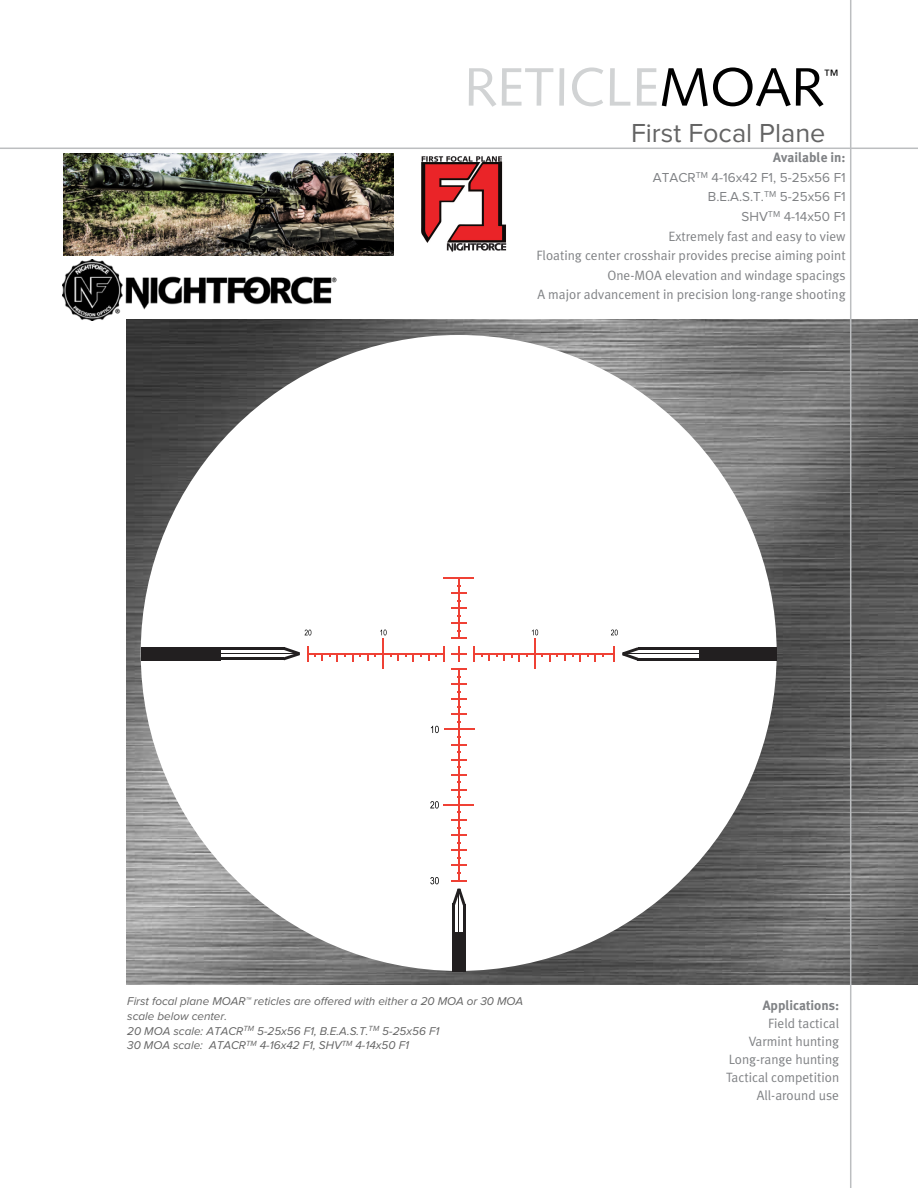
<style>
.page{position:relative;width:918px;height:1188px;background:#fff}
.page>*{position:absolute;margin:0;border:0;box-sizing:border-box;transform-origin:0 0}
.t1{font:54px "Syntax";color:#d1d3d4}
.t2{font:27px "Proxima Nova";color:#646464}
.t3{font:15px "Syntax";color:#000}
.t4{font:13.5px/18px "Meta Plus Normal";color:#808285;text-align:right}
.t5{font:13.5px/19.5px "Proxima Nova";color:#808285;text-align:right}
.t6{font:700 13.5px "Meta Plus";color:#808285}
.t7{font:italic 11.7px/14.7px "Proxima Nova";color:#646464}
.s1{color:#000}
</style>
<div class="page">
<img style="left:63px;top:260px;width:278px;height:60px">
<img style="left:126px;top:320px;width:792px;height:664px">
<div style="left:141px;top:335px;width:636px;height:636px;background:#fff;border-radius:50%"></div>
<hr style="left:850px;top:0;width:1px;height:1188px;background:#bcbec0">
<hr style="left:0;top:148px;width:918px;height:1px;background:#bcbec0">
<hr style="left:534px;top:639px;width:1px;height:30px;background:#ef4135">
<hr style="left:474px;top:653px;width:140px;height:1px;background:#ef4135">
<hr style="left:458px;top:578px;width:1px;height:60px;background:#ef4135">
<hr style="left:382px;top:638px;width:2px;height:31px;background:#ef4135">
<svg style="left:474px;top:646px;width:1px;height:15px"></svg>
<svg style="left:564px;top:654px;width:2px;height:7px"></svg>
<svg style="left:443px;top:646px;width:1px;height:15px"></svg>
<svg style="left:431px;top:726px;width:8px;height:7px"></svg>
<svg style="left:430px;top:801px;width:9px;height:8px"></svg>
<svg style="left:430px;top:877px;width:9px;height:7px"></svg>
<hr style="left:458px;top:669px;width:1px;height:212px;background:#ef4135">
<hr style="left:308px;top:653px;width:135px;height:1px;background:#ef4135">
<svg style="left:451px;top:646px;width:16px;height:15px"></svg>
<svg style="left:380px;top:630px;width:7px;height:5px"></svg>
<svg style="left:532px;top:629px;width:6px;height:6px"></svg>
<svg style="left:305px;top:630px;width:6px;height:5px"></svg>
<svg style="left:611px;top:630px;width:7px;height:5px"></svg>
<svg style="left:451px;top:638px;width:16px;height:1px"></svg>
<hr style="left:444px;top:578px;width:30px;height:1px;background:#ef4135">
<svg style="left:451px;top:668px;width:16px;height:2px"></svg>
<svg style="left:451px;top:684px;width:16px;height:1px"></svg>
<svg style="left:451px;top:699px;width:16px;height:1px"></svg>
<svg style="left:451px;top:714px;width:16px;height:1px"></svg>
<svg style="left:451px;top:593px;width:15px;height:1px"></svg>
<svg style="left:451px;top:608px;width:16px;height:1px"></svg>
<svg style="left:451px;top:623px;width:16px;height:1px"></svg>
<hr style="left:444px;top:729px;width:30px;height:1px;background:#ef4135">
<svg style="left:451px;top:744px;width:16px;height:1px"></svg>
<svg style="left:451px;top:759px;width:16px;height:1px"></svg>
<svg style="left:451px;top:774px;width:16px;height:1px"></svg>
<svg style="left:451px;top:789px;width:16px;height:1px"></svg>
<hr style="left:444px;top:804px;width:30px;height:1px;background:#ef4135">
<svg style="left:451px;top:819px;width:16px;height:2px"></svg>
<svg style="left:451px;top:835px;width:16px;height:1px"></svg>
<svg style="left:451px;top:850px;width:16px;height:1px"></svg>
<svg style="left:451px;top:865px;width:16px;height:1px"></svg>
<hr style="left:638px;top:647px;width:137px;height:3px;background:#221f20">
<hr style="left:637px;top:658px;width:138px;height:2px;background:#221f20">
<hr style="left:623px;top:654px;width:154px;height:1px;background:#221f20">
<div style="left:700px;top:647px;width:77px;height:13px;background:#221f20"></div>
<svg style="left:614px;top:646px;width:28px;height:16px"></svg>
<hr style="left:463px;top:904px;width:3px;height:68px;background:#221f20">
<hr style="left:452px;top:904px;width:3px;height:68px;background:#221f20">
<hr style="left:459px;top:890px;width:1px;height:82px;background:#221f20">
<div style="left:452px;top:932px;width:13px;height:40px;background:#221f20"></div>
<svg style="left:451px;top:880px;width:16px;height:29px"></svg>
<hr style="left:143px;top:658px;width:141px;height:2px;background:#221f20">
<hr style="left:143px;top:647px;width:142px;height:3px;background:#221f20">
<hr style="left:141px;top:653px;width:158px;height:1px;background:#221f20">
<div style="left:141px;top:647px;width:79px;height:13px;background:#221f20"></div>
<svg style="left:280px;top:646px;width:35px;height:16px"></svg>
<img style="left:63px;top:154px;width:330px;height:101px">
<img style="left:421px;top:156px;width:86px;height:96px">
<h1 class="t1" style="left:464px;top:55px;width:362px">RETICLE<span class="s1">MOAR</span></h1>
<p class="t3" style="left:824px;top:66px;width:16px">™</p>
<h2 class="t2" style="left:631px;top:117px;width:196px">First Focal Plane</h2>
<p class="t6" style="left:773px;top:150px;width:74px">Available in:</p>
<p class="t5" style="left:653px;top:168px;width:194px">ATACR<sup>TM</sup> 4-16x42 F1, 5-25x56 F1<br>B.E.A.S.T.<sup>TM</sup> 5-25x56 F1<br>SHV<sup>TM</sup> 4-14x50 F1</p>
<p class="t4" style="left:537px;top:227px;width:311px;line-height:18.8px">Extremely fast and easy to view<br>Floating center crosshair provides precise aiming point</p>
<p class="t4" style="left:538px;top:265px;width:310px;line-height:19.5px">One-mOa elevation and windage spacings<br>a major advancement in precision long-range shooting</p>
<p class="t7" style="left:127px;top:994px;width:397px">First focal plane MOAR™ reticles are offered with either a 20 MOA or 30 MOA scale below center.<br>20 MOA scale: ATACR<sup>TM</sup> 5-25x56 F1, B.E.A.S.T.<sup>TM</sup> 5-25x56 F1<br>30 MOA scale: ATACR<sup>TM</sup> 4-16x42 F1, SHV<sup>TM</sup> 4-14x50 F1</p>
<p class="t6" style="left:763px;top:997px;width:78px">Applications:</p>
<p class="t4" style="left:726px;top:1014px;width:114px">Field tactical<br>Varmint hunting<br>Long-range hunting<br>Tactical competition<br>All-around use</p>
</div>
